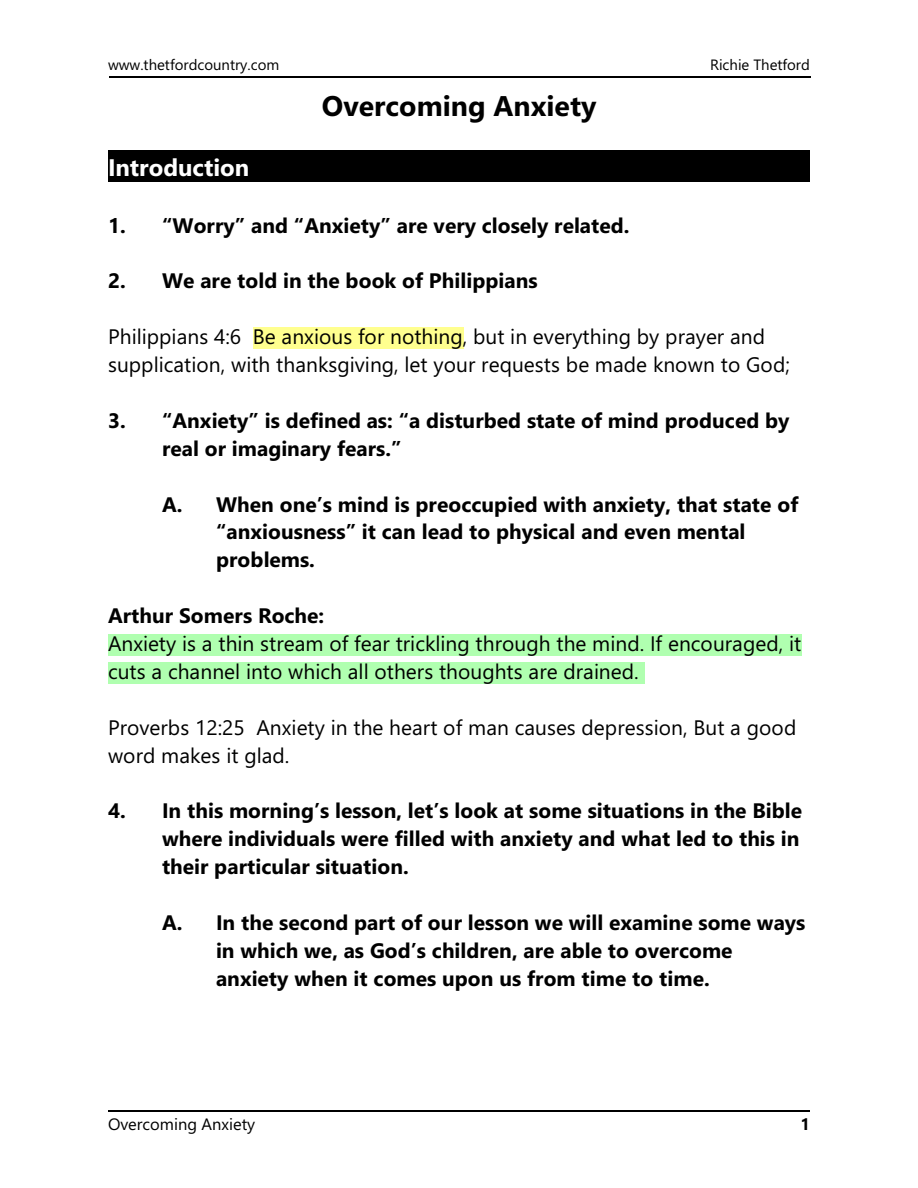
<style>
.page{position:relative;width:918px;height:1188px;background:#fff}
.page>*{position:absolute;margin:0;border:0;box-sizing:border-box;transform-origin:0 0}
.t1{font:700 28.5px "Segoe UI";color:#000}
.t2{font:700 24px "Segoe UI";color:#fff}
.t3{font:700 21px/27.9px "Segoe UI";color:#000}
.t4{font:21px/27.9px "Segoe UI";color:#000}
.t5{font:16.5px "Segoe UI";color:#000}
.t6{font:700 16.5px "Segoe UI";color:#000}
.t7{font:15px "Segoe UI";color:#000}
</style>
<div class="page">
<hr style="left:109px;top:77px;width:702px;height:1px;background:#000">
<div style="left:108px;top:151px;width:702px;height:31px;background:#000"></div>
<div style="left:253px;top:327px;width:210px;height:21px;background:#ffff8f"></div>
<div style="left:108px;top:634px;width:694px;height:21px;background:#b0ffb0"></div>
<div style="left:108px;top:662px;width:537px;height:21px;background:#b0ffb0"></div>
<hr style="left:108px;top:1110px;width:702px;height:2px;background:#000">
<p class="t7" style="left:108px;top:59px;width:173px">www.thetfordcountry.com</p>
<p class="t7" style="left:710px;top:59px;width:101px">Richie Thetford</p>
<h1 class="t1" style="left:322px;top:95px;width:276px">Overcoming Anxiety</h1>
<p class="t2" style="left:108px;top:159px;width:143px">Introduction</p>
<p class="t3" style="left:108px;top:213px;width:523px">1. “Worry” and “Anxiety” are very closely related.</p>
<p class="t3" style="left:108px;top:269px;width:431px">2. We are told in the book of Philippians</p>
<p class="t4" style="left:108px;top:325px;width:683px">Philippians 4:6 Be anxious for nothing, but in everything by prayer and supplication, with thanksgiving, let your requests be made known to God;</p>
<p class="t3" style="left:162px;top:408px;width:629px;text-indent:-54px">3. “Anxiety” is defined as: “a disturbed state of mind produced by real or imaginary fears.”</p>
<p class="t3" style="left:216px;top:492px;width:584px;text-indent:-54px">A. When one’s mind is preoccupied with anxiety, that state of “anxiousness” it can lead to physical and even mental problems.</p>
<p class="t3" style="left:108px;top:604px;width:218px">Arthur Somers Roche:</p>
<p class="t4" style="left:108px;top:632px;width:695px">Anxiety is a thin stream of fear trickling through the mind. If encouraged, it cuts a channel into which all others thoughts are drained.</p>
<p class="t4" style="left:108px;top:715px;width:690px">Proverbs 12:25 Anxiety in the heart of man causes depression, But a good word makes it glad.</p>
<p class="t3" style="left:162px;top:799px;width:642px;text-indent:-54px">4. In this morning’s lesson, let’s look at some situations in the Bible where individuals were filled with anxiety and what led to this in their particular situation.</p>
<p class="t3" style="left:216px;top:911px;width:591px;text-indent:-54px">A. In the second part of our lesson we will examine some ways in which we, as God’s children, are able to overcome anxiety when it comes upon us from time to time.</p>
<p class="t5" style="left:108px;top:1118px;width:149px">Overcoming Anxiety</p>
<p class="t6" style="left:800px;top:1118px;width:11px">1</p>
</div>
